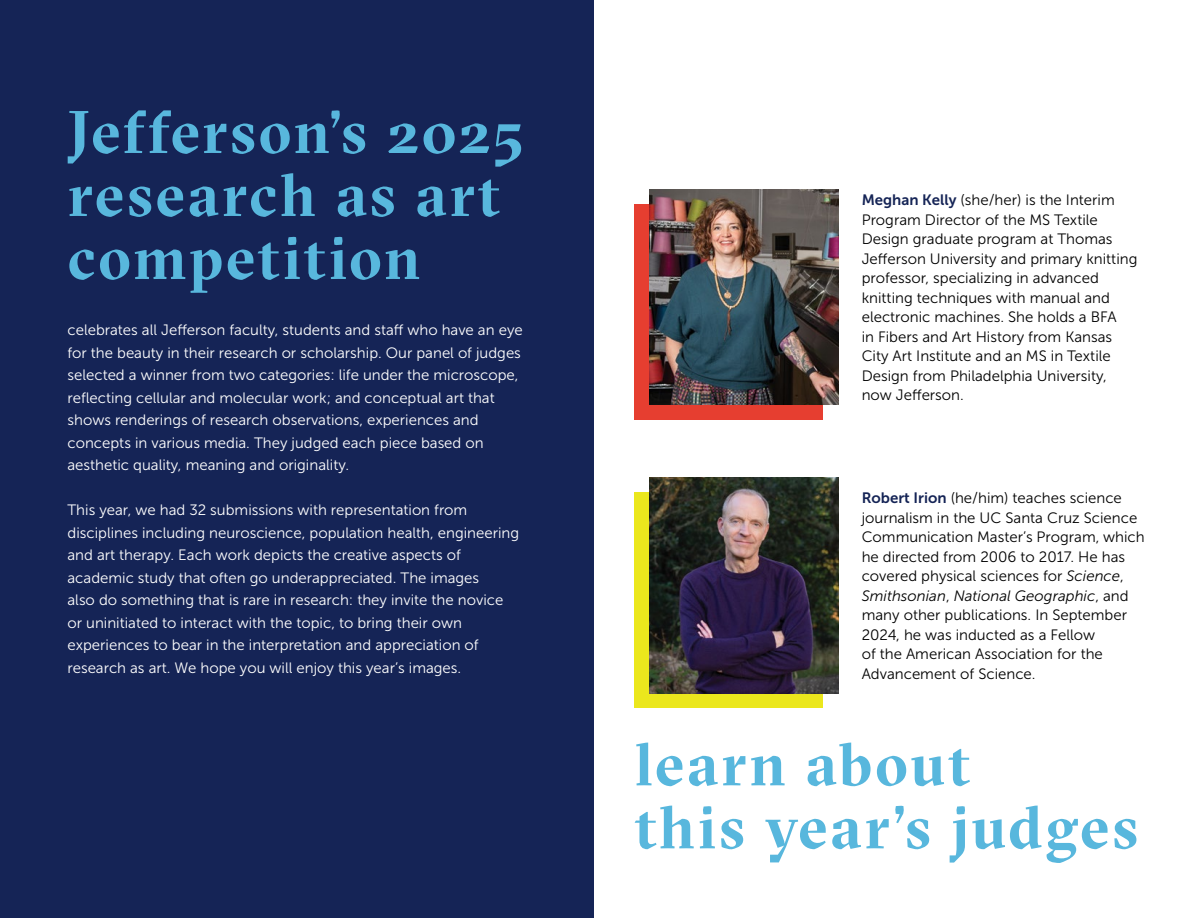
<style>
.page{position:relative;width:1188px;height:918px;background:#fff}
.page>*{position:absolute;margin:0;border:0;box-sizing:border-box;transform-origin:0 0}
.t1{font:700 60px/63px "GT Sectra Fine";letter-spacing:.045em;color:#58b7dd}
.t2{font:15px/22.5px "Museo Sans 300";color:#fff}
.t3{font:15px/19.5px "Museo Sans 300";color:#000}
.s1{font-family:"Museo Sans 700";color:#152456}
.s2{font-style:italic}
</style>
<div class="page">
<div style="left:0;top:0;width:594px;height:918px;background:#152456"></div>
<div style="left:634px;top:204px;width:190px;height:216px;background:#e63e30"></div>
<div style="left:634px;top:492px;width:190px;height:216px;background:#ebe71d"></div>
<img style="left:650px;top:189px;width:188px;height:216px">
<img style="left:650px;top:477px;width:188px;height:216px">
<h1 class="t1" style="left:68px;top:101px;width:457px">Jefferson’s 2025 research as art competition</h1>
<p class="t2" style="left:68px;top:319px;width:457px">celebrates all Jefferson faculty, students and staff who have an eye for the beauty in their research or scholarship. Our panel of judges selected a winner from two categories: life under the microscope, reflecting cellular and molecular work; and conceptual art that shows renderings of research observations, experiences and concepts in various media. They judged each piece based on aesthetic quality, meaning and originality.</p>
<p class="t2" style="left:68px;top:499px;width:453px">This year, we had 32 submissions with representation from disciplines including neuroscience, population health, engineering and art therapy. Each work depicts the creative aspects of academic study that often go underappreciated. The images<br>also do something that is rare in research: they invite the novice or uninitiated to interact with the topic, to bring their own experiences to bear in the interpretation and appreciation of research as art. We hope you will enjoy this year’s images.</p>
<p class="t3" style="left:862px;top:190px;width:277px"><span class="s1">Meghan Kelly</span> (she/her) is the Interim Program Director of the MS Textile Design graduate program at Thomas Jefferson University and primary knitting professor, specializing in advanced knitting techniques with manual and electronic machines. She holds a BFA<br>in Fibers and Art History from Kansas City Art Institute and an MS in Textile Design from Philadelphia University, now Jefferson.</p>
<p class="t3" style="left:862px;top:488px;width:284px"><span class="s1">Robert Irion</span> (he/him) teaches science journalism in the UC Santa Cruz Science Communication Master’s Program, which he directed from 2006 to 2017. He has covered physical sciences for <span class="s2">Science</span>, <span class="s2">Smithsonian</span>, <span class="s2">National Geographic</span>, and many other publications. In September 2024, he was inducted as a Fellow<br>of the American Association for the Advancement of Science.</p>
<h1 class="t1" style="left:634px;top:733px;width:505px">learn about<br>this year’s judges</h1>
</div>
